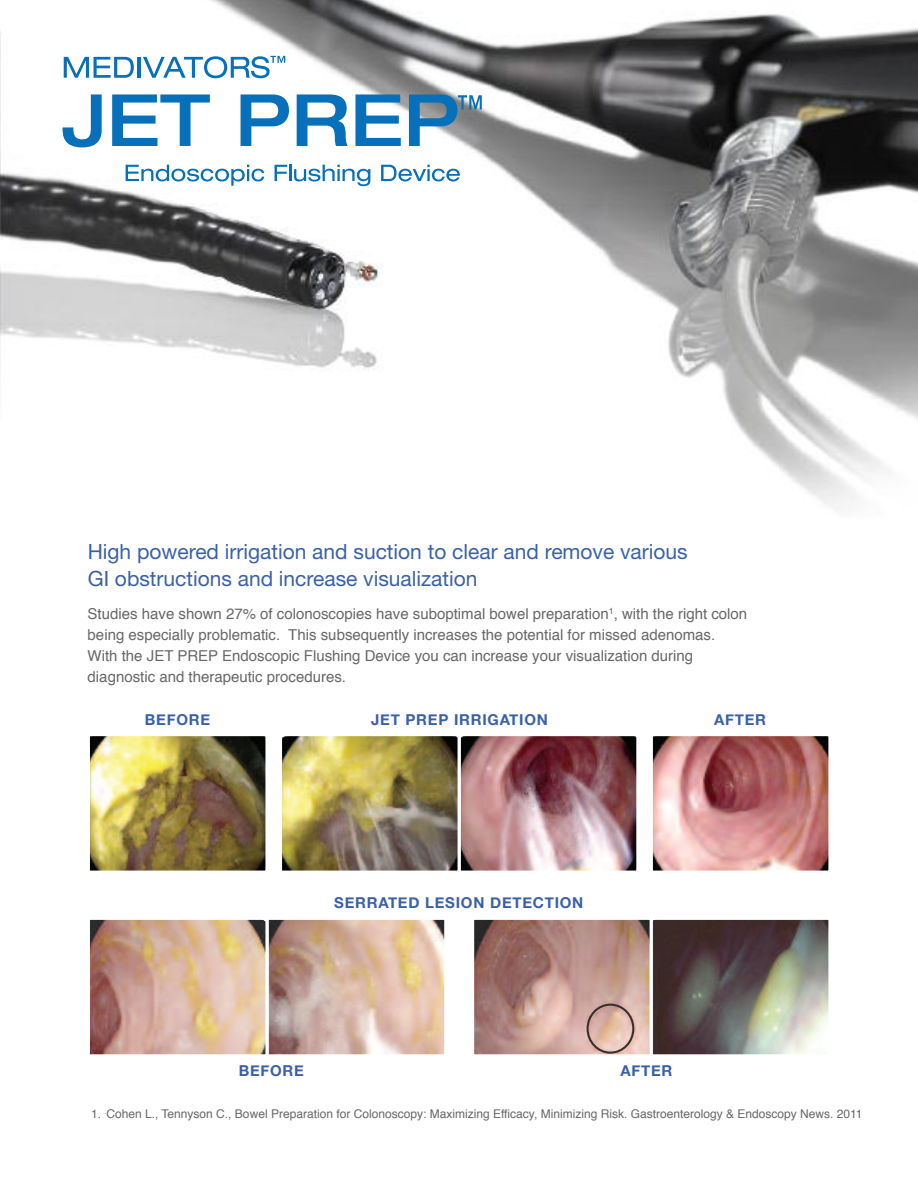
<style>
.page{position:relative;width:918px;height:1188px;background:#fff}
.page>*{position:absolute;margin:0;border:0;box-sizing:border-box;transform-origin:0 0}
.t1{font:21px/27px "Helvetica Neue";color:#3a60aa}
.t2{font:15px/21px "Helvetica";color:#686768}
.t3{font:700 15px "Helvetica Neue";letter-spacing:.05em;color:#3a60aa}
.t4{font:12px "Helvetica";color:#686768}
</style>
<div class="page">
<img style="left:0;top:0;width:918px;height:511px">
<img style="left:283px;top:736px;width:353px;height:135px">
<div style="left:279px;top:733px;width:182px;height:141px;border:3px solid #fff"></div>
<svg style="left:654px;top:737px;width:173px;height:133px;background:#c38483"></svg>
<div style="left:650px;top:733px;width:181px;height:141px;border:3px solid #fff"></div>
<img style="left:91px;top:737px;width:173px;height:133px">
<div style="left:87px;top:733px;width:181px;height:141px;border:3px solid #fff"></div>
<div style="left:471px;top:917px;width:182px;height:140px;border:3px solid #fff"></div>
<div style="left:266px;top:917px;width:181px;height:140px;border:3px solid #fff"></div>
<img style="left:474px;top:920px;width:353px;height:134px">
<div style="left:650px;top:917px;width:181px;height:140px;border:3px solid #fff"></div>
<img style="left:91px;top:920px;width:353px;height:134px">
<div style="left:87px;top:917px;width:181px;height:140px;border:3px solid #fff"></div>
<svg style="left:64px;top:57px;width:70px;height:21px"></svg>
<hr style="left:138px;top:57px;width:3px;height:21px;background:#0770ba">
<svg style="left:143px;top:56px;width:142px;height:22px"></svg>
<svg style="left:63px;top:94px;width:39px;height:53px"></svg>
<svg style="left:112px;top:94px;width:98px;height:52px"></svg>
<svg style="left:241px;top:94px;width:48px;height:52px"></svg>
<svg style="left:297px;top:94px;width:51px;height:52px"></svg>
<svg style="left:355px;top:94px;width:46px;height:52px"></svg>
<svg style="left:126px;top:165px;width:138px;height:21px"></svg>
<svg style="left:275px;top:165px;width:95px;height:21px"></svg>
<svg style="left:381px;top:165px;width:79px;height:17px"></svg>
<svg style="left:409px;top:94px;width:73px;height:52px"></svg>
<h1 class="t1" style="left:88px;top:540px;width:602px">High powered irrigation and suction to clear and remove various<br>GI obstructions and increase visualization</h1>
<p class="t2" style="left:88px;top:604px;width:661px">Studies have shown 27% of colonoscopies have suboptimal bowel preparation<sup>1</sup>, with the right colon being especially problematic. This subsequently increases the potential for missed adenomas.<br>With the JET PREP Endoscopic Flushing Device you can increase your visualization during diagnostic and therapeutic procedures.</p>
<p class="t3" style="left:145px;top:710px;width:67px">BEFORE</p>
<p class="t3" style="left:714px;top:710px;width:53px">AFTER</p>
<p class="t3" style="left:371px;top:710px;width:178px">JET PREP IRRIGATION</p>
<p class="t3" style="left:334px;top:893px;width:251px">SERRATED LESION DETECTION</p>
<p class="t3" style="left:239px;top:1061px;width:67px">BEFORE</p>
<p class="t3" style="left:620px;top:1061px;width:53px">AFTER</p>
<p class="t4" style="left:91px;top:1108px;width:773px">1. <sup>.</sup>Cohen L., Tennyson C., Bowel Preparation for Colonoscopy: Maximizing Efficacy, Minimizing Risk. Gastroenterology &amp; Endoscopy News. 2011</p>
</div>
